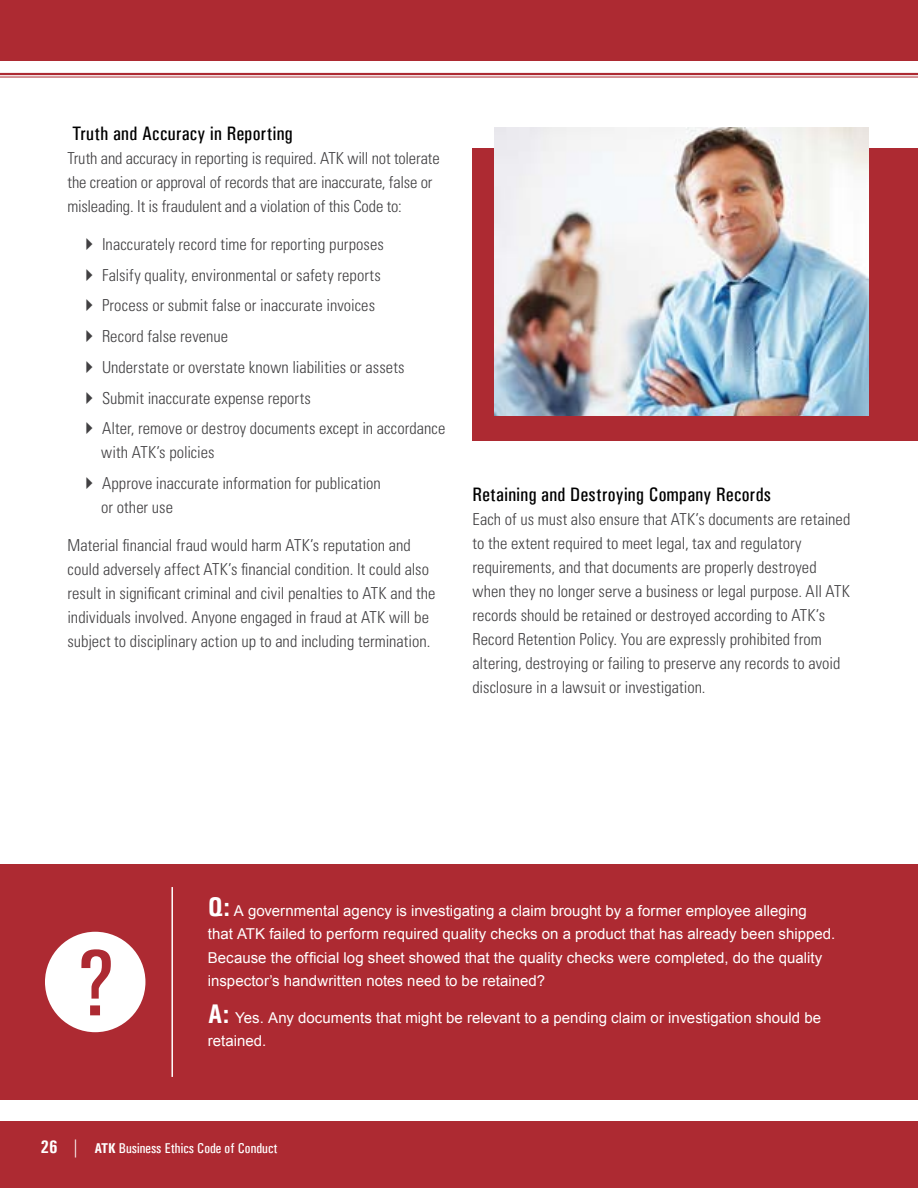
<style>
.page{position:relative;width:918px;height:1188px;background:#fff}
.page>*{position:absolute;margin:0;border:0;box-sizing:border-box;transform-origin:0 0}
.t1{font:94.5px "Univers Condensed";color:#ad2a32}
.t2{font:19.5px "Univers Condensed";letter-spacing:.015em;color:#000}
.t3{font:300 condensed 16.5px/24px "Univers LT Std";color:#414042}
.t4{font:15px/23.2px "Arial";letter-spacing:.005em;color:#fff}
.t5{font:14.25px "Univers Condensed";color:#fff}
.s1{font-family:"Univers Condensed";font-weight:700;font-size:27px}
.s2{font-weight:700;font-size:18px}
.s3{font-weight:700}
</style>
<div class="page">
<div style="left:0;top:1121px;width:918px;height:67px;background:#ad2a32"></div>
<hr style="left:0;top:73px;width:918px;height:2px;background:#ad2a32">
<hr style="left:0;top:77px;width:918px;height:1px;background:#ad2a32">
<div style="left:0;top:0;width:918px;height:60px;background:#ad2a32"></div>
<div style="left:0;top:865px;width:918px;height:235px;background:#ad2a32"></div>
<hr style="left:171px;top:887px;width:2px;height:190px;background:#fff">
<div style="left:45px;top:932px;width:100px;height:100px;background:#fff;border-radius:50%"></div>
<div style="left:472px;top:148px;width:446px;height:293px;background:#ad2a32"></div>
<img style="left:495px;top:127px;width:373px;height:288px">
<p class="t2" style="left:72px;top:122px;width:222px">Truth and Accuracy in Reporting</p>
<p class="t3" style="left:68px;top:147px;width:374px">Truth and accuracy in reporting is required. ATK will not tolerate the creation or approval of records that are inaccurate, false or misleading. It is fraudulent and a violation of this Code to:</p>
<p class="t3" style="left:102px;top:229px;width:345px;line-height:30.8px">Inaccurately record time for reporting purposes<br>Falsify quality, environmental or safety reports<br>Process or submit false or inaccurate invoices<br>Record false revenue<br>Understate or overstate known liabilities or assets Submit inaccurate expense reports<br>Alter, remove or destroy documents except in accordance</p>
<p class="t3" style="left:101px;top:437px;width:281px;line-height:30.8px">with ATK’s policies<br>Approve inaccurate information for publication</p>
<p class="t3" style="left:101px;top:495px;width:73px">or other use</p>
<p class="t3" style="left:67px;top:533px;width:370px">Material financial fraud would harm ATK’s reputation and could adversely affect ATK’s financial condition. It could also result in significant criminal and civil penalties to ATK and the individuals involved. Anyone engaged in fraud at ATK will be subject to disciplinary action up to and including termination.</p>
<p class="t2" style="left:472px;top:483px;width:300px">Retaining and Destroying Company Records</p>
<p class="t3" style="left:472px;top:508px;width:379px">Each of us must also ensure that ATK’s documents are retained to the extent required to meet legal, tax and regulatory requirements, and that documents are properly destroyed when they no longer serve a business or legal purpose. All ATK records should be retained or destroyed according to ATK’s Record Retention Policy. You are expressly prohibited from altering, destroying or failing to preserve any records to avoid disclosure in a lawsuit or investigation.</p>
<h1 class="t1" style="left:75px;top:927px;width:42px">?</h1>
<p class="t4" style="left:208px;top:899px;width:629px"><span class="s1">Q:</span> A governmental agency is investigating a claim brought by a former employee alleging that ATK failed to perform required quality checks on a product that has already been shipped.<br>Because the official log sheet showed that the quality checks were completed, do the quality inspector’s handwritten notes need to be retained?</p>
<p class="t4" style="left:208px;top:1006px;width:615px"><span class="s1">A:</span> Yes. Any documents that might be relevant to a pending claim or investigation should be retained.</p>
<p class="t5" style="left:40px;top:1140px;width:239px"><span class="s2">26 |</span> <span class="s3">ATK</span> Business Ethics Code of Conduct</p>
</div>
